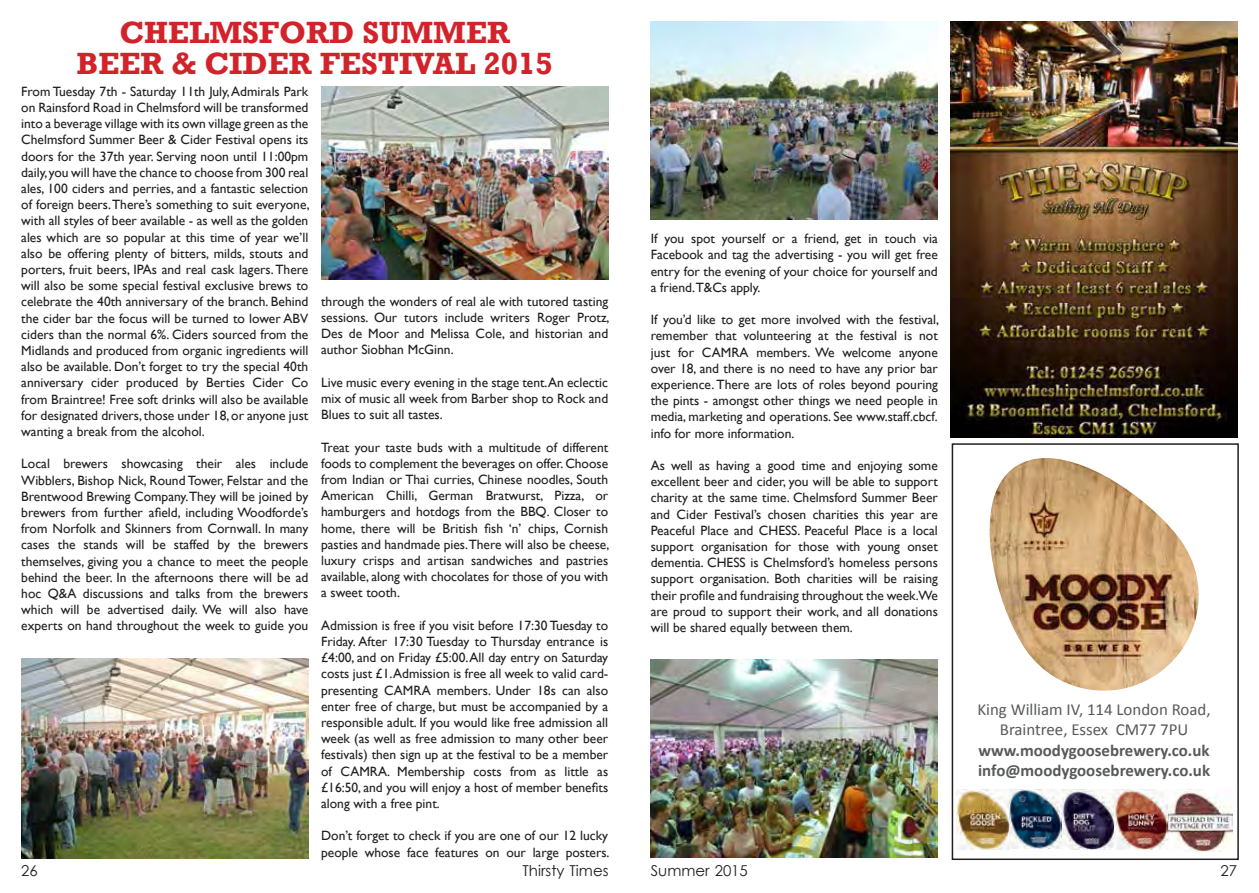
<style>
.page{position:relative;width:1259px;height:893px;background:#fff}
.page>*{position:absolute;margin:0;border:0;box-sizing:border-box;transform-origin:0 0}
.t1{font:700 31.5px "Rockwell";color:#d2232a}
.t2{font:700 16.95px/20.2px "Calibri";color:#58595b}
.t3{font:16.95px/20.2px "Calibri";color:#58595b;text-align:center}
.t4{font:15px "Century Gothic";color:#231f20}
.t5{font:13.5px/16.2px "Gill Sans";color:#231f20;text-align:justify}
</style>
<div class="page">
<img style="left:21px;top:659px;width:287px;height:200px">
<img style="left:321px;top:86px;width:287px;height:193px">
<img style="left:651px;top:660px;width:287px;height:198px">
<img style="left:651px;top:21px;width:287px;height:199px">
<img style="left:956px;top:789px;width:276px;height:62px">
<img style="left:989px;top:458px;width:210px;height:233px">
<div style="left:951px;top:443px;width:287px;height:417px;border:2px solid #231f20"></div>
<img style="left:950px;top:21px;width:287px;height:417px">
<h1 class="t1" style="left:119px;top:13px;width:47px">CHEL</h1>
<h1 class="t1" style="left:209px;top:13px;width:95px">MSFORD</h1>
<h1 class="t1" style="left:362px;top:13px;width:127px">SUMMER</h1>
<h1 class="t1" style="left:76px;top:45px;width:45px">BEER</h1>
<h1 class="t1" style="left:171px;top:45px;width:80px">&amp; CIDER</h1>
<h1 class="t1" style="left:320px;top:45px;width:41px">FESTIVAL</h1>
<h1 class="t1" style="left:483px;top:45px;width:71px">2015</h1>
<p class="t5" style="left:21px;top:83px;width:290px">From Tuesday 7th - Saturday 11th July, Admirals Park on Rainsford Road in Chelmsford will be transformed into a beverage village with its own village green as the Chelmsford Summer Beer &amp; Cider Festival opens its doors for the 37th year. Serving noon until 11:00pm daily, you will have the chance to choose from 300 real ales, 100 ciders and perries, and a fantastic selection of foreign beers. There’s something to suit everyone, with all styles of beer available - as well as the golden ales which are so popular at this time of year we’ll also be offering plenty of bitters, milds, stouts and porters, fruit beers, IPAs and real cask lagers. There will also be some special festival exclusive brews to celebrate the 40th anniversary of the branch. Behind the cider bar the focus will be turned to lower ABV ciders than the normal 6%. Ciders sourced from the Midlands and produced from organic ingredients will also be available. Don’t forget to try the special 40th anniversary cider produced by Berties Cider Co from Braintree! Free soft drinks will also be available for designated drivers, those under 18, or anyone just wanting a break from the alcohol.</p>
<p class="t5" style="left:21px;top:456px;width:289px">Local brewers showcasing their ales include Wibblers, Bishop Nick, Round Tower, Felstar and the Brentwood Brewing Company.They will be joined by brewers from further afield, including Woodforde’s from Norfolk and Skinners from Cornwall. In many cases the stands will be staffed by the brewers themselves, giving you a chance to meet the people behind the beer. In the afternoons there will be ad hoc Q&amp;A discussions and talks from the brewers which will be advertised daily. We will also have experts on hand throughout the week to guide you</p>
<p class="t5" style="left:321px;top:293px;width:290px">through the wonders of real ale with tutored tasting sessions. Our tutors include writers Roger Protz, Des de Moor and Melissa Cole, and historian and author Siobhan McGinn.</p>
<p class="t5" style="left:321px;top:374px;width:289px">Live music every evening in the stage tent.An eclectic mix of music all week from Barber shop to Rock and Blues to suit all tastes.</p>
<p class="t5" style="left:321px;top:439px;width:290px">Treat your taste buds with a multitude of different foods to complement the beverages on offer. Choose from Indian or Thai curries, Chinese noodles, South American Chilli, German Bratwurst, Pizza, or hamburgers and hotdogs from the BBQ. Closer to home, there will be British fish ‘n’ chips, Cornish pasties and handmade pies.There will also be cheese, luxury crisps and artisan sandwiches and pastries available, along with chocolates for those of you with a sweet tooth.</p>
<p class="t5" style="left:321px;top:617px;width:289px">Admission is free if you visit before 17:30 Tuesday to Friday. After 17:30 Tuesday to Thursday entrance is £4:00, and on Friday £5:00. All day entry on Saturday costs just £1.Admission is free all week to valid card&shy;presenting CAMRA members. Under 18s can also enter free of charge, but must be accompanied by a responsible adult. If you would like free admission all week (as well as free admission to many other beer festivals) then sign up at the festival to be a member of CAMRA. Membership costs from as little as £16:50, and you will enjoy a host of member benefits along with a free pint.</p>
<p class="t5" style="left:321px;top:828px;width:290px">Don’t forget to check if you are one of our 12 lucky people whose face features on our large posters.</p>
<p class="t5" style="left:651px;top:231px;width:289px">If you spot yourself or a friend, get in touch via Facebook and tag the advertising - you will get free entry for the evening of your choice for yourself and a friend.T&amp;Cs apply.</p>
<p class="t5" style="left:651px;top:312px;width:290px">If you’d like to get more involved with the festival, remember that volunteering at the festival is not just for CAMRA members. We welcome anyone over 18, and there is no need to have any prior bar experience. There are lots of roles beyond pouring the pints - amongst other things we need people in media, marketing and operations. See www.staff.cbcf. info for more information.</p>
<p class="t5" style="left:651px;top:458px;width:289px">As well as having a good time and enjoying some excellent beer and cider, you will be able to support charity at the same time. Chelmsford Summer Beer and Cider Festival’s chosen charities this year are Peaceful Place and CHESS. Peaceful Place is a local support organisation for those with young onset dementia. CHESS is Chelmsford’s homeless persons support organisation. Both charities will be raising their profile and fundraising throughout the week.We are proud to support their work, and all donations will be shared equally between them.</p>
<p class="t3" style="left:977px;top:699px;width:235px">King William IV, 114 London Road,<br>Braintree, Essex CM77 7PU</p>
<p class="t2" style="left:978px;top:740px;width:233px">www.moodygoosebrewery.co.uk info@moodygoosebrewery.co.uk</p>
<p class="t4" style="left:21px;top:860px;width:18px">26</p>
<p class="t4" style="left:522px;top:860px;width:88px">Thirsty Times</p>
<p class="t4" style="left:651px;top:860px;width:99px">Summer 2015</p>
<p class="t4" style="left:1220px;top:860px;width:18px">27</p>
</div>
